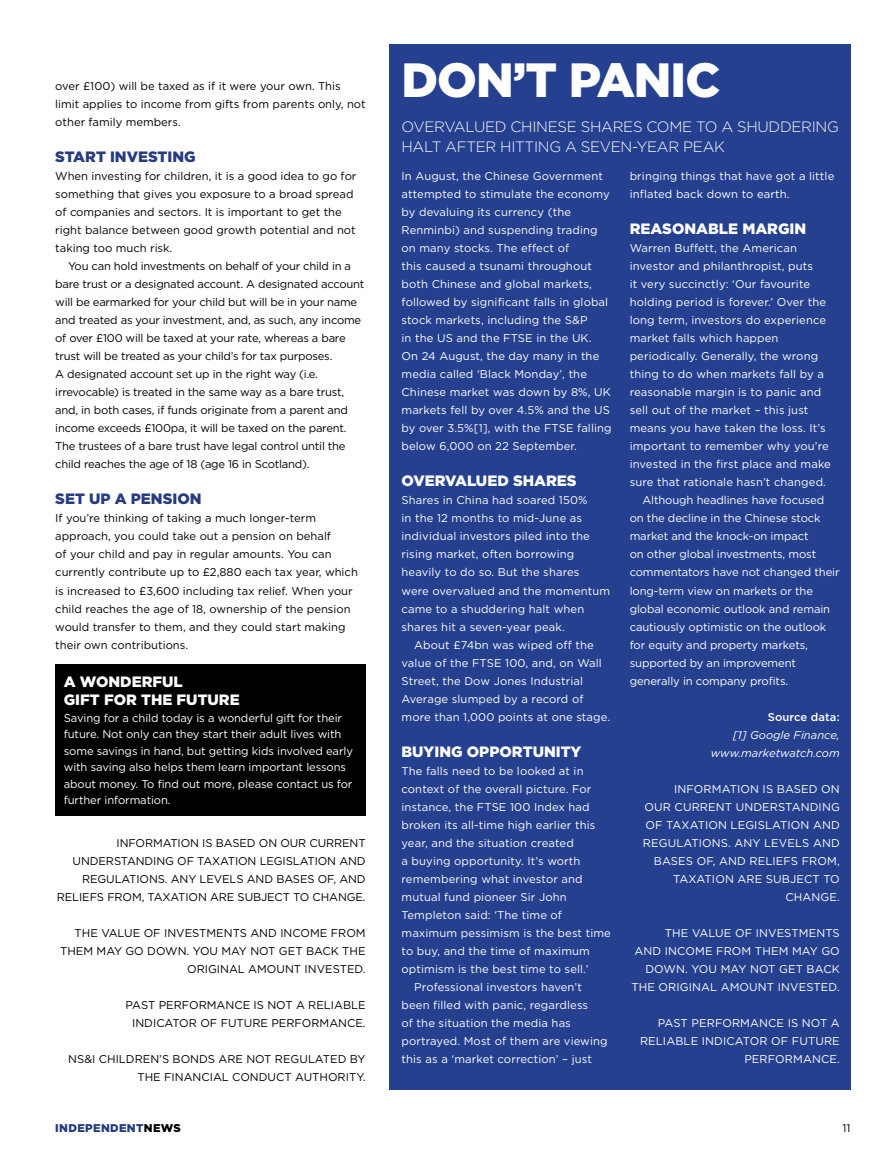
<style>
.page{position:relative;width:893px;height:1149px;background:#fff}
.page>*{position:absolute;margin:0;border:0;box-sizing:border-box;transform-origin:0 0}
.t1{font:900 48px "Gotham HTF";color:#fff}
.t2{font:900 15px "Gotham HTF";color:#fff}
.t3{font:300 15px/19.5px "Gotham HTF";letter-spacing:-.02em;color:#fff}
.t4{font:900 15px "Gotham HTF";color:#263b80}
.t5{font:11.25px/18px "Gotham HTF";letter-spacing:.01em;color:#fff}
.t6{font:11.25px/18px "Gotham HTF";letter-spacing:-.01em;color:#000}
.t7{font:11.25px/16.5px "Gotham HTF";letter-spacing:-.01em;color:#fff}
.t8{font:italic 11.25px/18px "Gotham HTF";color:#fff;text-align:right}
.t9{font:900 11.25px "Gotham HTF";letter-spacing:.03em;color:#263b80}
.t10{font:500 11.25px "Gotham HTF";letter-spacing:.01em;color:#fff}
.s1{color:#000}
</style>
<div class="page">
<div style="left:55px;top:664px;width:311px;height:151px;background:#000"></div>
<div style="left:389px;top:44px;width:461px;height:1045px;background:#25408f"></div>
<p class="t6" style="left:55px;top:77px;width:312px">over £100) will be taxed as if it were your own. This limit applies to income from gifts from parents only, not other family members.</p>
<h2 class="t4" style="left:55px;top:148px;width:142px">START INVESTIN G</h2>
<p class="t6" style="left:55px;top:167px;width:303px">When investing for children, it is a good idea to go for something that gives you exposure to a broad spread of companies and sectors. It is important to get the right balance between good growth potential and not taking too much risk.</p>
<p class="t6" style="left:55px;top:257px;width:311px;text-indent:13px">You can hold investments on behalf of your child in a bare trust or a designated account. A designated account will be earmarked for your child but will be in your name and treated as your investment, and, as such, any income of over £100 will be taxed at your rate, whereas a bare trust will be treated as your child’s for tax purposes.<br>A designated account set up in the right way (i.e. irrevocable) is treated in the same way as a bare trust, and, in both cases, if funds originate from a parent and income exceeds £100pa, it will be taxed on the parent.<br>The trustees of a bare trust have legal control until the child reaches the age of 18 (age 16 in Scotland).</p>
<h2 class="t4" style="left:55px;top:490px;width:11px">SET</h2>
<h2 class="t4" style="left:89px;top:490px;width:53px">UP A PEN</h2>
<h2 class="t4" style="left:163px;top:490px;width:38px">SION</h2>
<p class="t6" style="left:55px;top:509px;width:304px">If you’re thinking of taking a much longer-term approach, you could take out a pension on behalf<br>of your child and pay in regular amounts. You can currently contribute up to £2,880 each tax year, which is increased to £3,600 including tax relief. When your child reaches the age of 18, ownership of the pension would transfer to them, and they could start making their own contributions.</p>
<h2 class="t2" style="left:64px;top:673px;width:57px">AWONDE</h2>
<h2 class="t2" style="left:142px;top:673px;width:43px">RFUL</h2>
<h2 class="t2" style="left:64px;top:691px;width:21px">GIFT</h2>
<h2 class="t2" style="left:104px;top:691px;width:136px">FOR THE FUTURE</h2>
<p class="t7" style="left:64px;top:709px;width:291px">Saving for a child today is a wonderful gift for their future. Not only can they start their adult lives with some savings in hand, but getting kids involved early with saving also helps them learn important lessons about money. To find out more, please contact us for further information.</p>
<p class="t6" style="left:57px;top:833px;width:310px;text-align:right">INFORMATION IS BASED ON OUR CURRENT UNDERSTANDING OF TAXATION LEGISLATION AND REGULATIONS. ANY LEVELS AND BASES OF, AND RELIEFS FROM, TAXATION ARE SUBJECT TO CHANGE.</p>
<p class="t6" style="left:60px;top:923px;width:307px;text-align:right">THE VALUE OF INVESTMENTS AND INCOME FROM<br>THEM MAY GO DOWN. YOU MAY NOT GET BACK THE<br>ORIGINAL AMOUNT INVESTED.</p>
<p class="t6" style="left:126px;top:995px;width:242px;text-align:center">PAST PERFORMANCE IS NOT A RELIABLE<br>INDICATOR OF FUTURE PERFORMANCE.</p>
<p class="t6" style="left:68px;top:1049px;width:299px;text-align:right">NS&amp;I CHILDREN’S BONDS ARE NOT REGULATED BY<br>THE FINANCIAL CONDUCT AUTHORITY.</p>
<h1 class="t1" style="left:402px;top:53px;width:320px">DON’T PANIC</h1>
<h2 class="t3" style="left:402px;top:117px;width:439px">OVERVALUED CHINESE SHARES COME TO A SHUDDERING<br>HALT AFTER HITTING A SEVEN-YEAR PEAK</h2>
<p class="t5" style="left:402px;top:167px;width:212px">In August, the Chinese Government attempted to stimulate the economy by devaluing its currency (the<br>Renminbi) and suspending trading on many stocks. The effect of<br>this caused a tsunami throughout both Chinese and global markets, followed by significant falls in global stock markets, including the S&amp;P<br>in the US and the FTSE in the UK.<br>On 24 August, the day many in the media called ‘Black Monday’, the<br>Chinese market was down by 8%, UK markets fell by over 4.5% and the US by over 3.5%[1], with the FTSE falling below 6,000 on 22 September.</p>
<h2 class="t2" style="left:402px;top:472px;width:177px">OVERVALUED SHARES</h2>
<p class="t5" style="left:402px;top:491px;width:210px">Shares in China had soared 150%<br>in the 12 months to mid-June as individual investors piled into the rising market, often borrowing heavily to do so. But the shares<br>were overvalued and the momentum came to a shuddering halt when shares hit a seven-year peak.</p>
<p class="t5" style="left:402px;top:635px;width:210px;text-indent:13px">About £74bn was wiped off the value of the FTSE 100, and, on Wall<br>Street, the Dow Jones Industrial<br>Average slumped by a record of more than 1,000 points at one stage.</p>
<h2 class="t2" style="left:402px;top:742px;width:181px">BUYING OPPORTUNITY</h2>
<p class="t5" style="left:402px;top:761px;width:184px">The falls need to be looked at in</p>
<p class="t5" style="left:402px;top:779px;width:191px">context of the overall picture. For</p>
<p class="t5" style="left:402px;top:797px;width:190px">instance, the FTSE 100 Index had</p>
<p class="t5" style="left:402px;top:815px;width:195px">broken its all-time high earlier this</p>
<p class="t5" style="left:402px;top:833px;width:174px">year, and the situation created</p>
<p class="t5" style="left:402px;top:851px;width:180px">a buying opportunity. It’s worth</p>
<p class="t5" style="left:402px;top:869px;width:183px">remembering what investor and</p>
<p class="t5" style="left:402px;top:887px;width:167px">mutual fund pioneer Sir John</p>
<p class="t5" style="left:402px;top:905px;width:162px">Templeton said: ‘The time of</p>
<p class="t5" style="left:402px;top:923px;width:211px">maximum pessimism is the best time</p>
<p class="t5" style="left:402px;top:941px;width:190px">to buy, and the time of maximum</p>
<p class="t5" style="left:402px;top:959px;width:188px">optimism is the best time to sell.’</p>
<p class="t5" style="left:414px;top:977px;width:169px">Professional investors haven’t</p>
<p class="t5" style="left:402px;top:995px;width:188px">been filled with panic, regardless</p>
<p class="t5" style="left:402px;top:1013px;width:171px">of the situation the media has</p>
<p class="t5" style="left:402px;top:1031px;width:208px">portrayed. Most of them are viewing</p>
<p class="t5" style="left:402px;top:1049px;width:192px">this as a ‘market correction’ – just</p>
<p class="t5" style="left:630px;top:167px;width:206px">bringing things that have got a little inflated back down to earth.</p>
<h2 class="t2" style="left:630px;top:220px;width:169px">REASONABLE MARGIN</h2>
<p class="t5" style="left:630px;top:239px;width:169px">Warren Buffett, the American</p>
<p class="t5" style="left:630px;top:257px;width:185px">investor and philanthropist, puts</p>
<p class="t5" style="left:630px;top:275px;width:182px">it very succinctly: ‘Our favourite</p>
<p class="t5" style="left:630px;top:293px;width:198px">holding period is forever.’ Over the</p>
<p class="t5" style="left:630px;top:311px;width:198px">long term, investors do experience</p>
<p class="t5" style="left:630px;top:329px;width:150px">market falls which happen</p>
<p class="t5" style="left:630px;top:347px;width:190px">periodically. Generally, the wrong</p>
<p class="t5" style="left:630px;top:365px;width:196px">thing to do when markets fall by a</p>
<p class="t5" style="left:630px;top:383px;width:193px">reasonable margin is to panic and</p>
<p class="t5" style="left:630px;top:401px;width:180px">sell out of the market – this just</p>
<p class="t5" style="left:630px;top:419px;width:198px">means you have taken the loss. It’s</p>
<p class="t5" style="left:630px;top:437px;width:201px">important to remember why you’re</p>
<p class="t5" style="left:630px;top:455px;width:203px">invested in the first place and make</p>
<p class="t5" style="left:630px;top:473px;width:198px">sure that rationale hasn’t changed.</p>
<p class="t7" style="left:642px;top:492px;width:183px">Although headlines have focused</p>
<p class="t7" style="left:630px;top:510px;width:192px">on the decline in the Chinese stock</p>
<p class="t7" style="left:630px;top:528px;width:180px">market and the knock-on impact</p>
<p class="t7" style="left:630px;top:546px;width:188px">on other global investments, most</p>
<p class="t7" style="left:630px;top:564px;width:211px">commentators have not changed their</p>
<p class="t7" style="left:630px;top:582px;width:185px">long-term view on markets or the</p>
<p class="t7" style="left:630px;top:600px;width:202px">global economic outlook and remain</p>
<p class="t7" style="left:630px;top:618px;width:198px">cautiously optimistic on the outlook</p>
<p class="t7" style="left:630px;top:636px;width:180px">for equity and property markets,</p>
<p class="t7" style="left:630px;top:654px;width:168px">supported by an improvement</p>
<p class="t7" style="left:630px;top:672px;width:160px">generally in company profits.</p>
<p class="t10" style="left:768px;top:710px;width:74px">Source data:</p>
<p class="t8" style="left:711px;top:725px;width:131px">[1] Google Finance, www.marketwatch.com</p>
<p class="t5" style="left:643px;top:779px;width:198px;text-align:right">INFORMATION IS BASED ON<br>OUR CURRENT UNDERSTANDING<br>OF TAXATION LEGISLATION AND<br>REGULATIONS. ANY LEVELS AND<br>BASES OF, AND RELIEFS FROM,<br>TAXATION ARE SUBJECT TO<br>CHANGE.</p>
<p class="t5" style="left:631px;top:923px;width:210px;text-align:right">THE VALUE OF INVESTMENTS<br>AND INCOME FROM THEM MAY GO<br>DOWN. YOU MAY NOT GET BACK<br>THE ORIGINAL AMOUNT INVESTED.</p>
<p class="t5" style="left:640px;top:1013px;width:201px;text-align:right">PAST PERFORMANCE IS NOT A<br>RELIABLE INDICATOR OF FUTURE<br>PERFORMANCE.</p>
<p class="t9" style="left:55px;top:1120px;width:127px">INDEPENDENT<span class="s1">NEWS</span></p>
<p class="t6" style="left:842px;top:1118px;width:10px">11</p>
</div>
